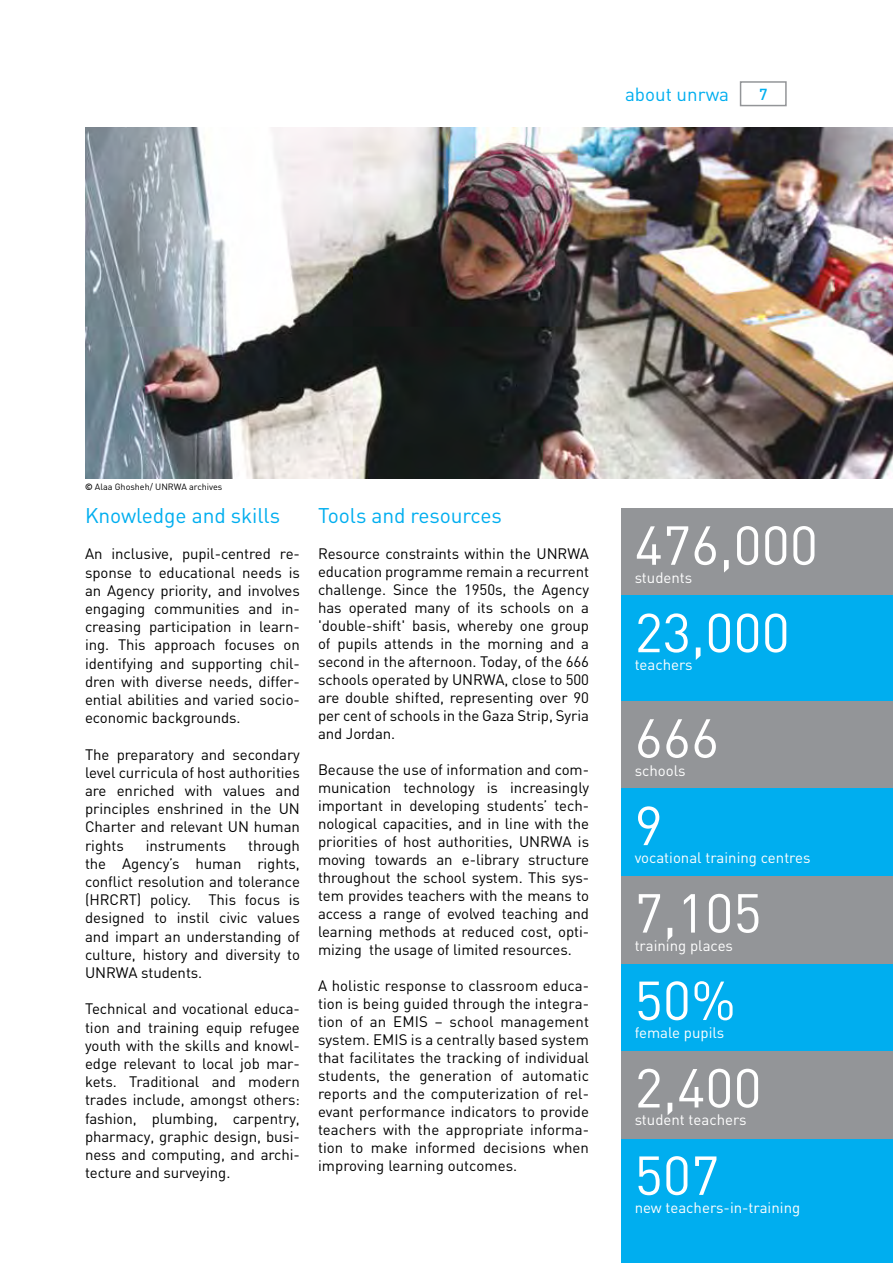
<style>
.page{position:relative;width:893px;height:1263px;background:#fff}
.page>*{position:absolute;margin:0;border:0;box-sizing:border-box;transform-origin:0 0}
.t1{font:54px "DIN";color:#fff}
.t2{font:21px "DIN";letter-spacing:-.005em;color:#00aeef}
.t3{font:18.75px "DIN";color:#00aeef}
.t4{font:500 15.75px "DIN";color:#00aeef}
.t5{font:15px/18.1px "DIN";letter-spacing:-.005em;color:#000;text-align:justify}
.t6{font:15px "DIN";color:#fff}
.t7{font:9px "DIN";color:#000}
.s1{font-weight:700}
</style>
<div class="page">
<div style="left:740px;top:81px;width:47px;height:25px;border:2px solid #939598"></div>
<div style="left:622px;top:508px;width:271px;height:87px;background:#939598"></div>
<div style="left:622px;top:963px;width:271px;height:88px;background:#00aeef"></div>
<div style="left:622px;top:595px;width:271px;height:106px;background:#00aeef"></div>
<div style="left:622px;top:876px;width:271px;height:87px;background:#939598"></div>
<div style="left:622px;top:701px;width:271px;height:87px;background:#939598"></div>
<div style="left:622px;top:1138px;width:271px;height:125px;background:#00aeef"></div>
<div style="left:622px;top:788px;width:271px;height:88px;background:#00aeef"></div>
<div style="left:622px;top:1051px;width:271px;height:87px;background:#939598"></div>
<img style="left:85px;top:128px;width:808px;height:351px">
<p class="t3" style="left:625px;top:83px;width:106px">about unrwa</p>
<p class="t4" style="left:759px;top:85px;width:10px">7</p>
<p class="t7" style="left:85px;top:481px;width:139px"><span class="s1">©</span> Alaa Ghosheh/ UNRWA archives</p>
<h2 class="t2" style="left:85px;top:502px;width:197px">Knowledge and skills</h2>
<p class="t5" style="left:85px;top:545px;width:216px">An inclusive, pupil-centred re&shy;sponse to educational needs is an Agency priority, and involves engaging communities and in&shy;creasing participation in learn&shy;ing. This approach focuses on identifying and supporting chil&shy;dren with diverse needs, differ&shy;ential abilities and varied socio&shy;economic backgrounds.</p>
<p class="t5" style="left:85px;top:745px;width:216px">The preparatory and secondary level curricula of host authorities are enriched with values and principles enshrined in the UN Charter and relevant UN human rights</p>
<p class="t5" style="left:146px;top:836px;width:82px">instruments</p>
<p class="t5" style="left:85px;top:836px;width:216px;text-indent:163px">through the Agency’s human rights, conflict resolution and tolerance (HRCRT) policy. This focus is designed to instil civic values and impart an understanding of culture, history and diversity to UNRWA students.</p>
<p class="t5" style="left:85px;top:999px;width:216px">Technical and vocational educa&shy;tion and training equip refugee youth with the skills and knowl&shy;edge relevant to local job mar&shy;kets. Traditional and modern trades include, amongst others: fashion, plumbing, carpentry, pharmacy, graphic design, busi&shy;ness and computing, and archi&shy;tecture and surveying.</p>
<h2 class="t2" style="left:318px;top:502px;width:185px">Tools and resources</h2>
<p class="t5" style="left:318px;top:544px;width:273px">Resource constraints within the UNRWA education programme remain a recurrent challenge. Since the 1950s, the Agency has operated many of its schools on a 'double-shift' basis, whereby one group of pupils attends in the morning and a second in the afternoon. Today, of the 666 schools operated by UNRWA, close to 500 are double shifted, representing over 90 per cent of schools in the Gaza Strip, Syria and Jordan.</p>
<p class="t5" style="left:318px;top:760px;width:273px">Because the use of information and com&shy;munication technology is increasingly important in developing students’ tech&shy;nological capacities, and in line with the priorities of host authorities, UNRWA is moving towards an e-library structure throughout the school system. This sys&shy;tem provides teachers with the means to access a range of evolved teaching and learning methods at reduced cost, opti&shy;mizing the usage of limited resources.</p>
<p class="t5" style="left:318px;top:976px;width:273px">A holistic response to classroom educa&shy;tion is being guided through the integra&shy;tion of an EMIS – school management system. EMIS is a centrally based system that facilitates the tracking of individual students, the generation of automatic reports and the computerization of rel&shy;evant performance indicators to provide teachers with the appropriate informa&shy;tion to make informed decisions when improving learning outcomes.</p>
<h1 class="t1" style="left:635px;top:512px;width:185px">476,000</h1>
<p class="t6" style="left:635px;top:568px;width:59px">students</p>
<h1 class="t1" style="left:635px;top:599px;width:157px">23,000</h1>
<p class="t6" style="left:635px;top:655px;width:60px">teachers</p>
<h1 class="t1" style="left:635px;top:704px;width:86px">666</h1>
<p class="t6" style="left:635px;top:761px;width:53px">schools</p>
<h1 class="t1" style="left:635px;top:792px;width:30px">9</h1>
<p class="t6" style="left:635px;top:848px;width:177px">vocational training centres</p>
<h1 class="t1" style="left:635px;top:879px;width:129px">7,105</h1>
<p class="t6" style="left:635px;top:936px;width:100px">training places</p>
<h1 class="t1" style="left:635px;top:967px;width:103px">50%</h1>
<p class="t6" style="left:635px;top:1023px;width:91px">female pupils</p>
<h1 class="t1" style="left:635px;top:1054px;width:129px">2,400</h1>
<p class="t6" style="left:635px;top:1111px;width:114px">student teachers</p>
<h1 class="t1" style="left:635px;top:1142px;width:86px">507</h1>
<p class="t6" style="left:635px;top:1198px;width:167px">new teachers-in-training</p>
</div>
